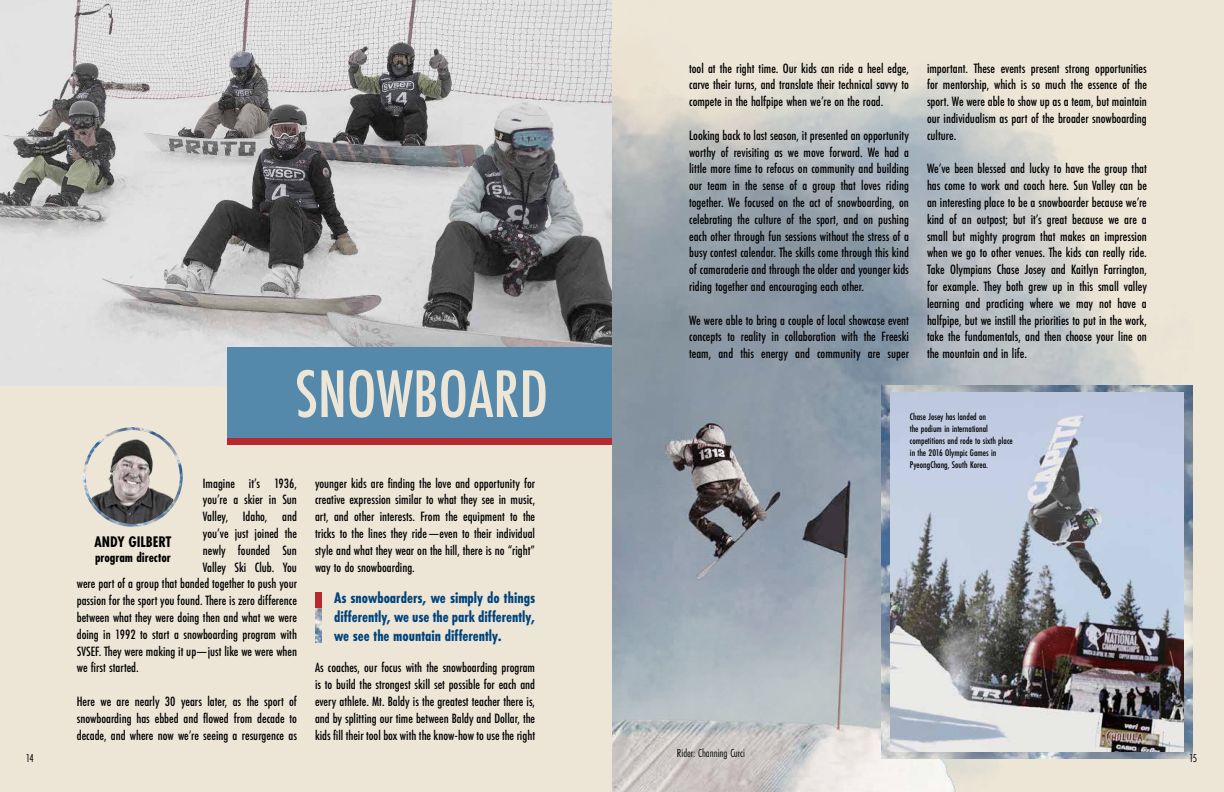
<style>
.page{position:relative;width:1224px;height:792px;background:#fff}
.page>*{position:absolute;margin:0;border:0;box-sizing:border-box;transform-origin:0 0}
.t1{font:500 70px "Futura PT Cond";color:#ede6d7}
.t2{font:700 16px/19.2px "Futura PT Cond";color:#00437b;text-align:justify}
.t3{font:700 16px "Futura PT Cond";color:#000}
.t4{font:500 14px/16.8px "Futura PT Cond";color:#000;text-align:justify}
.t5{font:700 14px "Futura PT Cond";color:#000}
.t6{font:12px "Futura PT Cond";color:#000}
.t7{font:500 10px/12px "Futura PT Cond";color:#000}
</style>
<div class="page">
<div style="left:0;top:0;width:631px;height:792px;background:#ede6d7"></div>
<img style="left:0;top:0;width:612px;height:385px">
<div style="left:227px;top:347px;width:400px;height:91px;background:#5589ac"></div>
<div style="left:227px;top:438px;width:401px;height:7px;background:#b6292f"></div>
<img style="left:315px;top:608px;width:7px;height:35px">
<div style="left:315px;top:592px;width:7px;height:16px;background:#b6292f"></div>
<img style="left:83px;top:427px;width:100px;height:100px;border-radius:50px">
<img style="left:86px;top:430px;width:94px;height:94px;border-radius:47px">
<img style="left:612px;top:0;width:612px;height:792px">
<img style="left:881px;top:385px;width:311px;height:374px">
<img style="left:890px;top:392px;width:294px;height:360px">
<p class="t6" style="left:26px;top:751px;width:10px">14</p>
<h1 class="t1" style="left:295px;top:353px;width:255px">SNOWBOARD</h1>
<p class="t4" style="left:203px;top:475px;width:96px">Imagine it’s 1936,</p>
<p class="t4" style="left:203px;top:491px;width:96px">you’re a skier in Sun</p>
<p class="t4" style="left:203px;top:508px;width:96px">Valley, Idaho, and</p>
<p class="t4" style="left:203px;top:525px;width:96px">you’ve just joined the</p>
<p class="t4" style="left:203px;top:542px;width:96px">newly founded Sun</p>
<p class="t4" style="left:203px;top:559px;width:96px">Valley Ski Club. You</p>
<p class="t4" style="left:77px;top:575px;width:222px">were part of a group that banded together to push your</p>
<p class="t4" style="left:77px;top:592px;width:222px">passion for the sport you found. There is zero difference</p>
<p class="t4" style="left:77px;top:609px;width:222px">between what they were doing then and what we were</p>
<p class="t4" style="left:77px;top:626px;width:222px">doing in 1992 to start a snowboarding program with</p>
<p class="t4" style="left:77px;top:643px;width:222px">SVSEF. They were making it up—just like we were when</p>
<p class="t4" style="left:77px;top:659px;width:63px">we first started.</p>
<p class="t4" style="left:77px;top:693px;width:222px">Here we are nearly 30 years later, as the sport of snowboarding has ebbed and flowed from decade to decade, and where now we’re seeing a resurgence as</p>
<p class="t3" style="left:95px;top:533px;width:78px">ANDY GILBERT</p>
<p class="t5" style="left:95px;top:550px;width:77px">program director</p>
<p class="t4" style="left:315px;top:475px;width:222px">younger kids are finding the love and opportunity for creative expression similar to what they see in music, art, and other interests. From the equipment to the tricks to the lines they ride—even to their individual style and what they wear on the hill, there is no “right” way to do snowboarding.</p>
<p class="t2" style="left:334px;top:588px;width:203px">As snowboarders, we simply do things differently, we use the park differently, we see the mountain differently.</p>
<p class="t4" style="left:315px;top:659px;width:222px">As coaches, our focus with the snowboarding program is to build the strongest skill set possible for each and every athlete. Mt. Baldy is the greatest teacher there is, and by splitting our time between Baldy and Dollar, the kids fill their tool box with the know-how to use the right</p>
<p class="t4" style="left:689px;top:60px;width:221px">tool at the right time. Our kids can ride a heel edge, carve their turns, and translate their technical savvy to compete in the halfpipe when we’re on the road.</p>
<p class="t4" style="left:689px;top:127px;width:221px">Looking back to last season, it presented an opportunity worthy of revisiting as we move forward. We had a little more time to refocus on community and building our team in the sense of a group that loves riding together. We focused on the act of snowboarding, on celebrating the culture of the sport, and on pushing each other through fun sessions without the stress of a busy contest calendar. The skills come through this kind of camaraderie and through the older and younger kids riding together and encouraging each other.</p>
<p class="t4" style="left:689px;top:312px;width:221px">We were able to bring a couple of local showcase event concepts to reality in collaboration with the Freeski team, and this energy and community are super</p>
<p class="t4" style="left:927px;top:60px;width:221px">important. These events present strong opportunities for mentorship, which is so much the essence of the sport. We were able to show up as a team, but maintain our individualism as part of the broader snowboarding culture.</p>
<p class="t4" style="left:927px;top:160px;width:221px">We’ve been blessed and lucky to have the group that has come to work and coach here. Sun Valley can be an interesting place to be a snowboarder because we’re kind of an outpost; but it’s great because we are a small but mighty program that makes an impression when we go to other venues. The kids can really ride.<br>Take Olympians Chase Josey and Kaitlyn Farrington, for example. They both grew up in this small valley learning and practicing where we may not have a halfpipe, but we instill the priorities to put in the work, take the fundamentals, and then choose your line on the mountain and in life.</p>
<p class="t7" style="left:910px;top:411px;width:104px">Chase Josey has landed on<br>the podium in international competitions and rode to sixth place in the 2016 Olympic Games in<br>PyeongChang, South Korea.</p>
<p class="t6" style="left:677px;top:746px;width:70px">Rider: Channing Curci</p>
<p class="t6" style="left:1189px;top:751px;width:10px">15</p>
</div>
